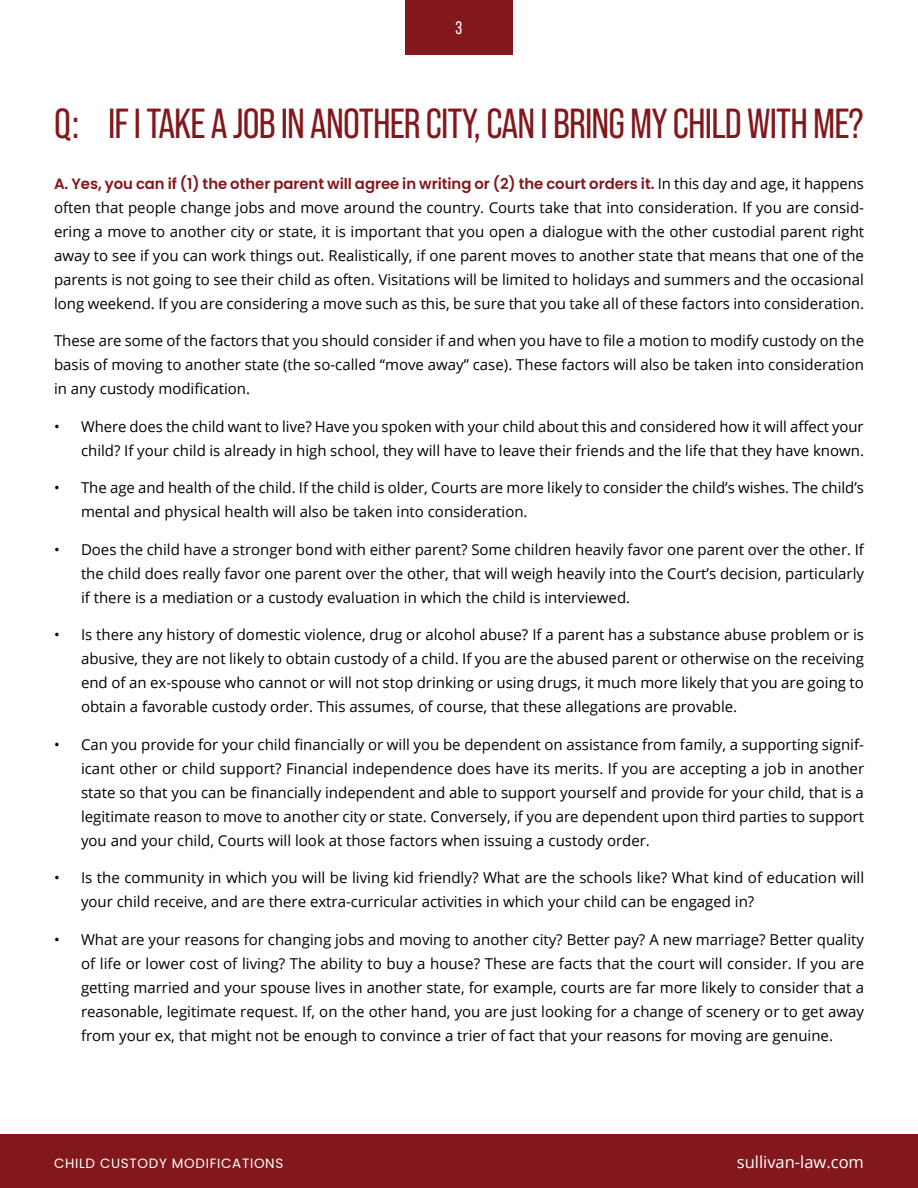
<style>
.page{position:relative;width:918px;height:1188px;background:#fff}
.page>*{position:absolute;margin:0;border:0;box-sizing:border-box;transform-origin:0 0}
.Subsection_Title_A{font:42px "Bebas Neue Pro";letter-spacing:-.02em;color:#82171c}
.t1{font:18px "Bebas Neue Pro";color:#fff}
.t2{font:16.5px "Open Sans";color:#fff}
.A__Text_Paragraph{font:15px/24px "Open Sans";color:#000;text-align:justify}
.P1_-_Basic_Paragraph{font:15px/24px "Open Sans";color:#000;text-align:justify}
.t3{font:13.5px "Poppins";letter-spacing:.05em;color:#fff}
.s1{font-family:"Poppins";font-weight:600;color:#82171c}
</style>
<div class="page">
<div style="left:405px;top:0;width:108px;height:54px;background:#82171c"></div>
<div style="left:0;top:1134px;width:918px;height:54px;background:#82171c"></div>
<p class="t1" style="left:456px;top:18px;width:8px">3</p>
<p class="Subsection_Title_A" style="left:54px;top:99px;width:811px">Q: IF I TAKE A JOB IN ANOTHER CITY, CAN I BRING MY CHILD WITH ME?</p>
<p class="A__Text_Paragraph" style="left:54px;top:171px;width:812px"><span class="s1">A. Yes, you can if (1) the other parent will agree in writing or (2) the court orders it.</span> In this day and age, it happens often that people change jobs and move around the country. Courts take that into consideration. If you are consid&shy;ering a move to another city or state, it is important that you open a dialogue with the other custodial parent right away to see if you can work things out. Realistically, if one parent moves to another state that means that one of the parents is not going to see their child as often. Visitations will be limited to holidays and summers and the occasional long weekend. If you are considering a move such as this, be sure that you take all of these factors into consideration.</p>
<p class="P1_-_Basic_Paragraph" style="left:54px;top:328px;width:812px">These are some of the factors that you should consider if and when you have to file a motion to modify custody on the basis of moving to another state (the so-called “move away” case). These factors will also be taken into consideration in any custody modification.</p>
<p class="A__Text_Paragraph" style="left:54px;top:414px;width:812px;text-align:right">• Where does the child want to live? Have you spoken with your child about this and considered how it will affect your child? If your child is already in high school, they will have to leave their friends and the life that they have known.</p>
<p class="A__Text_Paragraph" style="left:81px;top:475px;width:785px;text-indent:-27px">• The age and health of the child. If the child is older, Courts are more likely to consider the child’s wishes. The child’s mental and physical health will also be taken into consideration.</p>
<p class="A__Text_Paragraph" style="left:81px;top:537px;width:785px;text-indent:-27px">• Does the child have a stronger bond with either parent? Some children heavily favor one parent over the other. If the child does really favor one parent over the other, that will weigh heavily into the Court’s decision, particularly if there is a mediation or a custody evaluation in which the child is interviewed.</p>
<p class="A__Text_Paragraph" style="left:81px;top:622px;width:785px;text-indent:-27px">• Is there any history of domestic violence, drug or alcohol abuse? If a parent has a substance abuse problem or is abusive, they are not likely to obtain custody of a child. If you are the abused parent or otherwise on the receiving end of an ex-spouse who cannot or will not stop drinking or using drugs, it much more likely that you are going to obtain a favorable custody order. This assumes, of course, that these allegations are provable.</p>
<p class="A__Text_Paragraph" style="left:81px;top:732px;width:785px;text-indent:-27px">• Can you provide for your child financially or will you be dependent on assistance from family, a supporting signif&shy;icant other or child support? Financial independence does have its merits. If you are accepting a job in another state so that you can be financially independent and able to support yourself and provide for your child, that is a legitimate reason to move to another city or state. Conversely, if you are dependent upon third parties to support you and your child, Courts will look at those factors when issuing a custody order.</p>
<p class="A__Text_Paragraph" style="left:81px;top:865px;width:785px;text-indent:-27px">• Is the community in which you will be living kid friendly? What are the schools like? What kind of education will your child receive, and are there extra-curricular activities in which your child can be engaged in?</p>
<p class="A__Text_Paragraph" style="left:81px;top:927px;width:785px;text-indent:-27px">• What are your reasons for changing jobs and moving to another city? Better pay? A new marriage? Better quality of life or lower cost of living? The ability to buy a house? These are facts that the court will consider. If you are getting married and your spouse lives in another state, for example, courts are far more likely to consider that a reasonable, legitimate request. If, on the other hand, you are just looking for a change of scenery or to get away from your ex, that might not be enough to convince a trier of fact that your reasons for moving are genuine.</p>
<p class="t3" style="left:54px;top:1156px;width:231px">CHILD CUSTODY MODIFICATIONS</p>
<p class="t2" style="left:737px;top:1151px;width:129px">sullivan-law.com</p>
</div>
